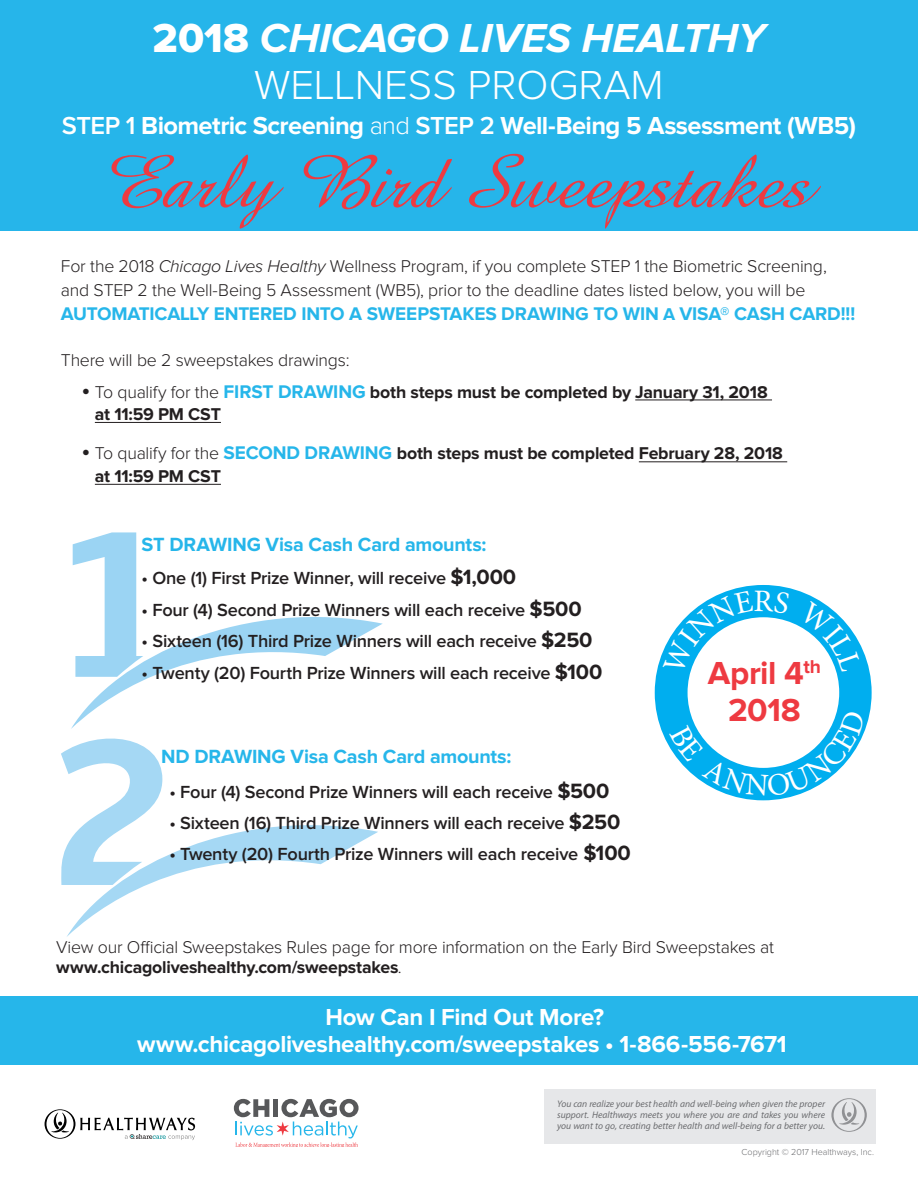
<style>
.page{position:relative;width:918px;height:1188px;background:#fff}
.page>*{position:absolute;margin:0;border:0;box-sizing:border-box;transform-origin:0 0}
.body{font:76.5px "Amaze D Italic";letter-spacing:-.01em;color:#ee3a41}
.body-2{font:italic 700 42px "Proxima Nova";color:#fff}
.body-3{font:300 42px "Proxima Nova";color:#fff}
.body-4{font:700 33px "Proxima Nova";letter-spacing:-.01em;color:#ee3a41}
.body-5{font:700 25.5px "Proxima Nova";letter-spacing:-.025em;color:#fff}
.green_head{font:700 24px "Proxima Nova";letter-spacing:-.015em;color:#fff}
.body-6{font:700 19.8px "Proxima Nova";letter-spacing:-.01em;color:#26b6ea}
.body-7{font:700 18.9px "Proxima Nova";letter-spacing:-.01em;color:#26b6ea}
.body-8{font:600 18.15px "Proxima Nova";letter-spacing:-.015em;color:#231f20}
.body-9{font:300 17.7px/24px "Proxima Nova";letter-spacing:-.015em;color:#231f20}
.body-10{font:700 17.7px/22.5px "Proxima Nova";letter-spacing:-.01em;color:#231f20}
.t1{font:italic 9.6px/11.1px "Myriad Pro";color:#6c6d70;text-align:justify}
.t2{font:300 9px "Proxima Nova";color:#6c6d70}
.s1{font-family:"Proxima Nova Extrabld";font-weight:400;font-style:normal}
.s2{font-weight:600}
.s3{font-weight:300}
.s4{font-style:italic}
.s5{font-size:17.7px}
.s6{font-weight:300;font-size:27px}
.s7{font-size:18.9px;color:#26b6ea}
.s8{font-weight:700;font-size:21.45px}
.s9{font-weight:700}
</style>
<div class="page">
<div style="left:0;top:0;width:918px;height:230px;background:#26b5ea"></div>
<hr style="left:635px;top:400px;width:137px;height:1px;background:#231f20">
<hr style="left:95px;top:422px;width:126px;height:1px;background:#231f20">
<hr style="left:639px;top:462px;width:148px;height:1px;background:#231f20">
<hr style="left:95px;top:484px;width:126px;height:1px;background:#231f20">
<div style="left:0;top:996px;width:918px;height:69px;background:#26b6ea"></div>
<div style="left:544px;top:1089px;width:331px;height:54px;background:#e6e7e9"></div>
<svg style="left:831px;top:1098px;width:36px;height:34px"></svg>
<div style="left:655px;top:585px;width:217px;height:215px;background:#00aeef;border-radius:50%"></div>
<div style="left:688px;top:617px;width:151px;height:151px;background:#fff;border-radius:50%"></div>
<svg style="left:45px;top:1109px;width:150px;height:31px"></svg>
<svg style="left:234px;top:1099px;width:125px;height:48px"></svg>
<svg style="left:72px;top:532px;width:311px;height:195px"></svg>
<svg style="left:61px;top:727px;width:317px;height:210px"></svg>
<svg style="left:663px;top:590px;width:127px;height:85px"></svg>
<svg style="left:799px;top:601px;width:62px;height:72px"></svg>
<svg style="left:669px;top:710px;width:197px;height:86px"></svg>
<p class="body-2" style="left:153px;top:18px;width:614px"><span class="s1">2018</span> CHICAGO LIVES HEALTHY</p>
<p class="body-3" style="left:254px;top:65px;width:411px">WELLNESS PROGRAM</p>
<p class="body-5" style="left:62px;top:114px;width:796px"><span class="s2">STEP 1</span> Biometric Screening <span class="s3">and</span> <span class="s2">STEP 2</span> Well-Being 5 Assessment (WB5)</p>
<p class="body" style="left:99px;top:132px;width:712px">Early Bird Sweepstakes</p>
<p class="body-9" style="left:61px;top:255px;width:767px">For the 2018 <span class="s4">Chicago Lives Healthy</span> Wellness Program, if you complete STEP 1 the Biometric Screening, and STEP 2 the Well-Being 5 Assessment (WB5), prior to the deadline dates listed below, you will be</p>
<p class="body-7" style="left:61px;top:305px;width:796px">AUTOMATICALLY ENTERED INTO A SWEEPSTAKES DRAWING TO WIN <span class="s5">A</span> VISA® CASH CARD!!!</p>
<p class="body-9" style="left:61px;top:349px;width:290px">There will be 2 sweepstakes drawings:</p>
<p class="body-10" style="left:95px;top:381px;width:674px;text-indent:-14px"><span class="s6">•</span> <span class="s3">To qualify for the</span> <span class="s7">FIRST DRAWING</span> both steps must be completed by January 31, 2018 at 11:59 PM CST</p>
<p class="body-10" style="left:95px;top:443px;width:690px;text-indent:-14px"><span class="s6">•</span> <span class="s3">To qualify for the</span> <span class="s7">SECOND DRAWING</span> both steps must be completed February 28, 2018 at 11:59 PM CST</p>
<p class="body-6" style="left:142px;top:535px;width:346px">ST DRAWING Visa Cash Card amounts:</p>
<p class="body-8" style="left:142px;top:570px;width:376px">• One (1) First Prize Winner, will receive <span class="s8">$1,000</span></p>
<p class="body-8" style="left:142px;top:601px;width:442px">• Four (4) Second Prize Winners will each receive <span class="s8">$500</span></p>
<p class="body-8" style="left:142px;top:633px;width:452px">• Sixteen (16) Third Prize Winners will each receive <span class="s8">$250</span></p>
<p class="body-8" style="left:142px;top:664px;width:462px">• Twenty (20) Fourth Prize Winners will each receive <span class="s8">$100</span></p>
<p class="body-6" style="left:161px;top:747px;width:352px">ND DRAWING Visa Cash Card amounts:</p>
<p class="body-8" style="left:169px;top:783px;width:442px">• Four (4) Second Prize Winners will each receive <span class="s8">$500</span></p>
<p class="body-8" style="left:169px;top:815px;width:452px">• Sixteen (16) Third Prize Winners will each receive <span class="s8">$250</span></p>
<p class="body-8" style="left:169px;top:846px;width:463px">• Twenty (20) Fourth Prize Winners will each receive <span class="s8">$100</span></p>
<p class="body-4" style="left:708px;top:658px;width:115px">April 4<sup>th</sup></p>
<p class="body-4" style="left:728px;top:695px;width:74px">2018</p>
<p class="body-9" style="left:56px;top:938px;width:719px;line-height:19.5px">View our Official Sweepstakes Rules page for more information on the Early Bird Sweepstakes at <span class="s9">www.chicagoliveshealthy.com/sweepstakes</span>.</p>
<p class="green_head" style="left:326px;top:1006px;width:280px">How Can I Find Out More?</p>
<p class="green_head" style="left:137px;top:1033px;width:651px">www.chicagoliveshealthy.com/sweepstakes • 1-866-556-7671</p>
<p class="t1" style="left:557px;top:1098px;width:269px">You can realize your best health and well-being when given the proper support. Healthways meets you where you are and takes you where you want to go, creating better health and well-being for a better you.</p>
<p class="t2" style="left:742px;top:1148px;width:134px">Copyright © 2017 Healthways, Inc.</p>
</div>
